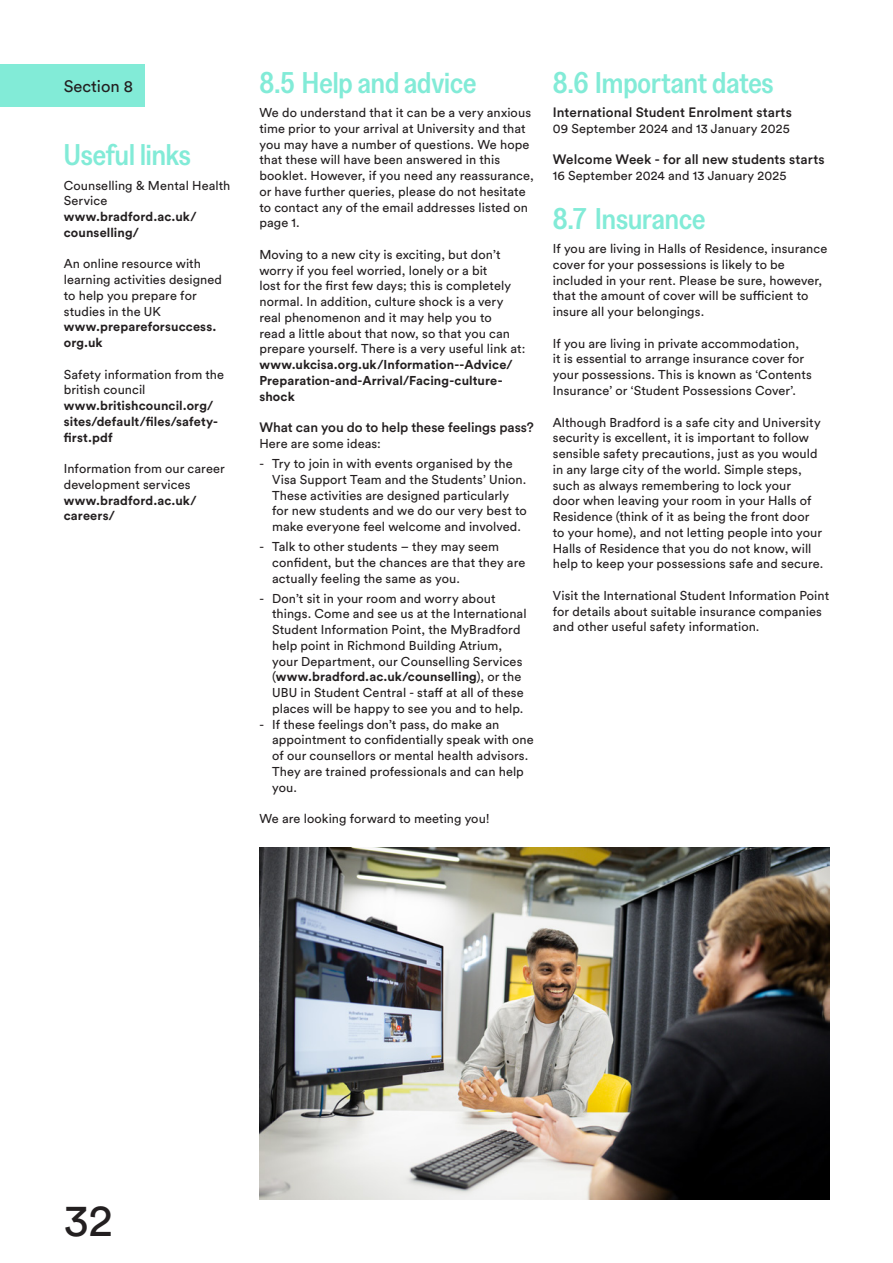
<style>
.page{position:relative;width:893px;height:1263px;background:#fff}
.page>*{position:absolute;margin:0;border:0;box-sizing:border-box;transform-origin:0 0}
.t1{font:45px "Circular Std";color:#231f20}
.t2{font:500 30px "Greed Narrow";color:#82ebd7}
.t3{font:16.5px "Circular Std";color:#231f20}
.t4{font:500 13.5px "Circular Std";letter-spacing:.005em;color:#231f20}
.t5{font:12.75px/15.8px "Circular Std";letter-spacing:.005em;color:#231f20}
.t6{font:700 12.75px/15.8px "Circular Std";letter-spacing:.01em;color:#231f20}
.s1{font-weight:700}
</style>
<div class="page">
<div style="left:0;top:64px;width:145px;height:42px;background:#82ebd7"></div>
<img style="left:259px;top:847px;width:570px;height:352px">
<p class="t3" style="left:64px;top:76px;width:71px">Section 8</p>
<p class="t2" style="left:259px;top:61px;width:218px">8.5 Help and advice</p>
<p class="t5" style="left:259px;top:105px;width:276px">We do understand that it can be a very anxious time prior to your arrival at University and that you may have a number of questions. We hope that these will have been answered in this booklet. However, if you need any reassurance, or have further queries, please do not hesitate to contact any of the email addresses listed on page 1.</p>
<p class="t5" style="left:259px;top:246px;width:268px">Moving to a new city is exciting, but don’t worry if you feel worried, lonely or a bit<br>lost for the first few days; this is completely normal. In addition, culture shock is a very real phenomenon and it may help you to<br>read a little about that now, so that you can prepare yourself. There is a very useful link at: <span class="s1">www.ukcisa.org.uk/Information--Advice/ Preparation-and-Arrival/Facing-culture&shy;shock</span></p>
<p class="t4" style="left:259px;top:419px;width:276px">What can you do to help these feelings pass?</p>
<p class="t5" style="left:259px;top:435px;width:123px">Here are some ideas:</p>
<p class="t5" style="left:272px;top:455px;width:256px;text-indent:-13px">- Try to join in with events organised by the Visa Support Team and the Students’ Union.<br>These activities are designed particularly for new students and we do our very best to make everyone feel welcome and involved.</p>
<p class="t5" style="left:272px;top:538px;width:255px;text-indent:-13px">- Talk to other students – they may seem confident, but the chances are that they are actually feeling the same as you.</p>
<p class="t5" style="left:272px;top:590px;width:256px;text-indent:-13px">- Don’t sit in your room and worry about things. Come and see us at the International Student Information Point, the MyBradford help point in Richmond Building Atrium, your Department, our Counselling Services (<span class="s1">www.bradford.ac.uk/counselling</span>), or the UBU in Student Central - staff at all of these places will be happy to see you and to help.</p>
<p class="t5" style="left:272px;top:716px;width:263px;text-indent:-13px">- If these feelings don’t pass, do make an appointment to confidentially speak with one of our counsellors or mental health advisors.<br>They are trained professionals and can help you.</p>
<p class="t5" style="left:259px;top:810px;width:232px">We are looking forward to meeting you!</p>
<p class="t2" style="left:64px;top:133px;width:129px">Useful links</p>
<p class="t5" style="left:64px;top:177px;width:168px">Counselling &amp; Mental Health<br>Service</p>
<p class="t6" style="left:64px;top:208px;width:134px">www.bradford.ac.uk/ counselling/</p>
<p class="t5" style="left:64px;top:256px;width:160px">An online resource with learning activities designed to help you prepare for studies in the UK</p>
<p class="t6" style="left:64px;top:319px;width:154px">www.prepareforsuccess. org.uk</p>
<p class="t5" style="left:64px;top:366px;width:162px">Safety information from the british council</p>
<p class="t6" style="left:64px;top:397px;width:156px">www.britishcouncil.org/ sites/default/files/safety&shy;first.pdf</p>
<p class="t5" style="left:64px;top:460px;width:163px">Information from our career development services</p>
<p class="t6" style="left:64px;top:492px;width:134px">www.bradford.ac.uk/ careers/</p>
<p class="t2" style="left:553px;top:61px;width:222px">8.6 Important dates</p>
<p class="t4" style="left:553px;top:104px;width:241px">International Student Enrolment starts</p>
<p class="t5" style="left:553px;top:120px;width:238px">09 September 2024 and 13 January 2025</p>
<p class="t4" style="left:553px;top:151px;width:273px">Welcome Week - for all new students starts</p>
<p class="t5" style="left:553px;top:168px;width:235px">16 September 2024 and 13 January 2025</p>
<p class="t2" style="left:553px;top:197px;width:154px">8.7 Insurance</p>
<p class="t5" style="left:553px;top:241px;width:276px">If you are living in Halls of Residence, insurance cover for your possessions is likely to be included in your rent. Please be sure, however, that the amount of cover will be sufficient to insure all your belongings.</p>
<p class="t5" style="left:553px;top:335px;width:261px">If you are living in private accommodation,<br>it is essential to arrange insurance cover for your possessions. This is known as ‘Contents Insurance’ or ‘Student Possessions Cover’.</p>
<p class="t5" style="left:553px;top:414px;width:272px">Although Bradford is a safe city and University security is excellent, it is important to follow sensible safety precautions, just as you would in any large city of the world. Simple steps, such as always remembering to lock your<br>door when leaving your room in your Halls of Residence (think of it as being the front door to your home), and not letting people into your Halls of Residence that you do not know, will help to keep your possessions safe and secure.</p>
<p class="t5" style="left:553px;top:587px;width:278px">Visit the International Student Information Point for details about suitable insurance companies and other useful safety information.</p>
<h1 class="t1" style="left:64px;top:1192px;width:50px">32</h1>
</div>
